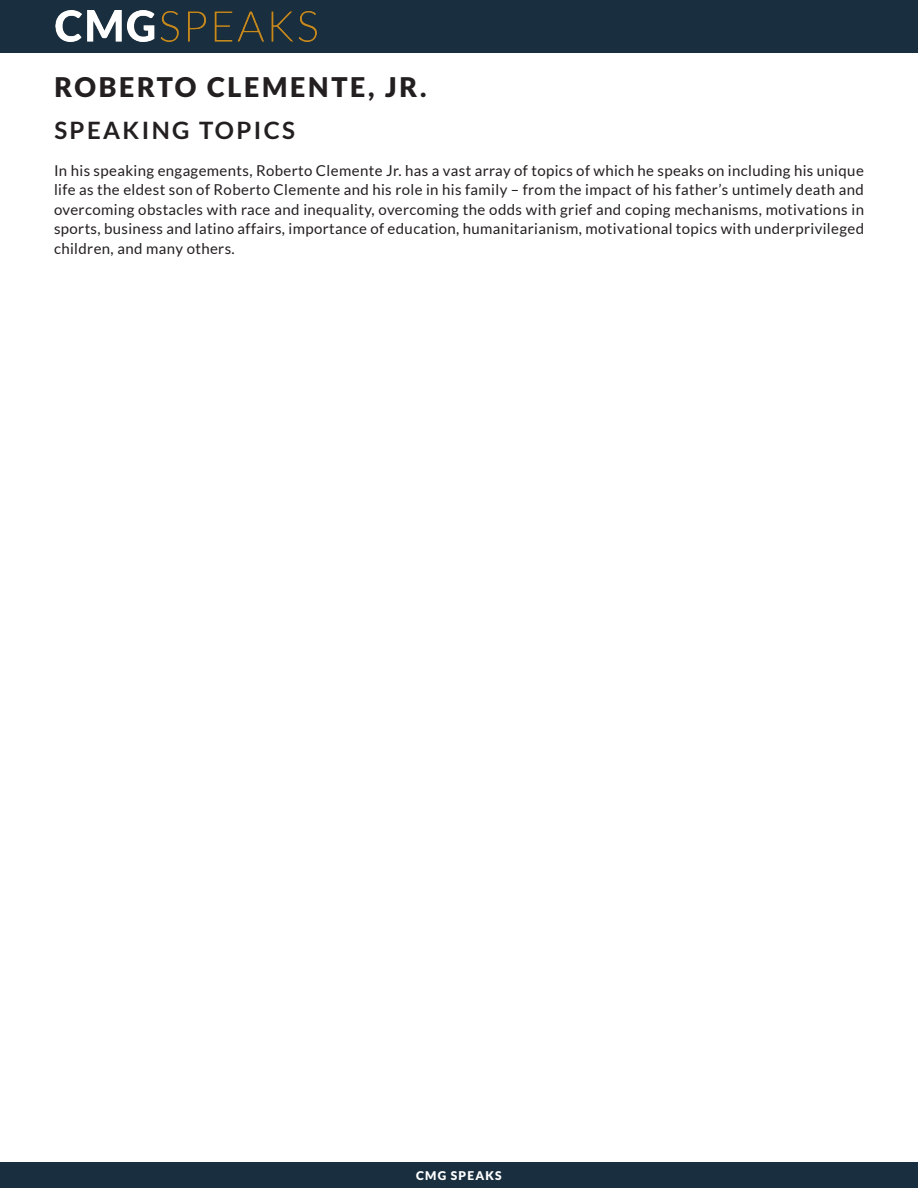
<style>
.page{position:relative;width:918px;height:1188px;background:#fff}
.page>*{position:absolute;margin:0;border:0;box-sizing:border-box;transform-origin:0 0}
.t1{font:900 27px "Lato";letter-spacing:.1em;color:#231f20}
.t2{font:700 24px "Lato";letter-spacing:.1em;color:#231f20}
.t3{font:15px/19.5px "Lato";letter-spacing:.025em;color:#231f20;text-align:justify}
.t4{font:900 12px "Lato";letter-spacing:.1em;color:#fff}
</style>
<div class="page">
<div style="left:0;top:0;width:918px;height:52px;background:#192f3f"></div>
<img style="left:55px;top:10px;width:261px;height:32px">
<div style="left:0;top:1163px;width:918px;height:25px;background:#192f3f"></div>
<p class="t1" style="left:54px;top:72px;width:374px">ROBERTO CLEMENTE, JR.</p>
<p class="t2" style="left:54px;top:117px;width:242px">SPEAKING TOPICS</p>
<p class="t3" style="left:54px;top:161px;width:812px">In his speaking engagements, Roberto Clemente Jr. has a vast array of topics of which he speaks on including his unique life as the eldest son of Roberto Clemente and his role in his family – from the impact of his father’s untimely death and overcoming obstacles with race and inequality, overcoming the odds with grief and coping mechanisms, motivations in sports, business and latino affairs, importance of education, humanitarianism, motivational topics with underprivileged children, and many others.</p>
<p class="t4" style="left:416px;top:1169px;width:87px">CMG SPEAKS</p>
</div>
